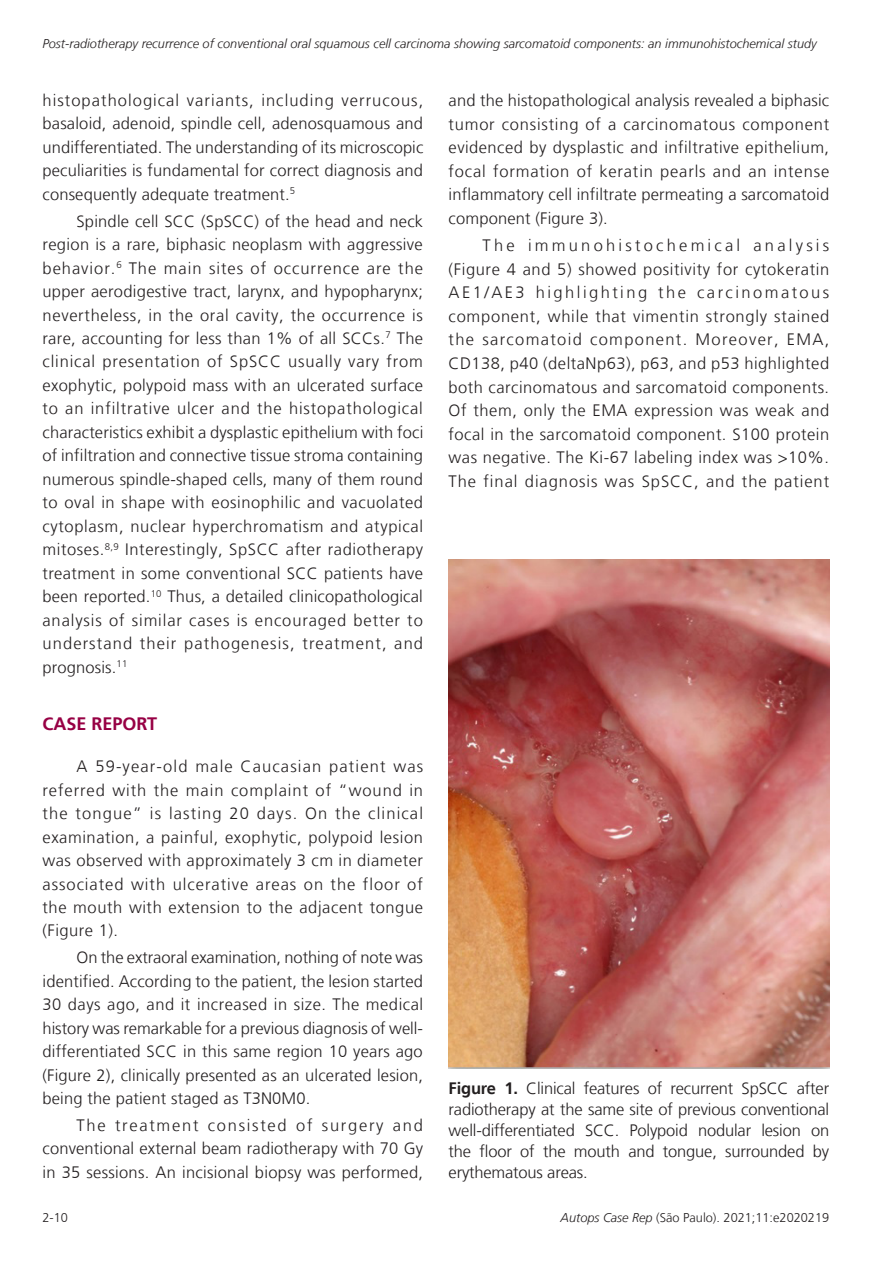
<style>
.page{position:relative;width:893px;height:1263px;background:#fff}
.page>*{position:absolute;margin:0;border:0;box-sizing:border-box;transform-origin:0 0}
.Heading1{font:700 18px "Frutiger LT";color:#970044}
.Paragraph{font:300 16.5px/23.4px "Frutiger LT";letter-spacing:.02em;color:#231f20;text-align:justify}
.FigureCaption{font:300 16.5px/21px "Frutiger LT";letter-spacing:-.01em;color:#231f20;text-align:justify}
.t1{font:italic 300 12.75px "Frutiger LT";color:#231f20}
.t2{font:300 12.75px "Frutiger LT";color:#231f20}
.s1{font-weight:700}
.s2{font-style:italic}
</style>
<div class="page">
<img style="left:449px;top:559px;width:380px;height:510px">
<p class="t1" style="left:43px;top:37px;width:776px">Post-radiotherapy recurrence of conventional oral squamous cell carcinoma showing sarcomatoid components: an immunohistochemical study</p>
<p class="Paragraph" style="left:43px;top:89px;width:382px">histopathological variants, including verrucous, basaloid, adenoid, spindle cell, adenosquamous and undifferentiated. The understanding of its microscopic peculiarities is fundamental for correct diagnosis and consequently adequate treatment.<sup>5</sup></p>
<p class="Paragraph" style="left:43px;top:209px;width:382px;text-indent:34px">Spindle cell SCC (SpSCC) of the head and neck region is a rare, biphasic neoplasm with aggressive behavior.<sup>6</sup> The main sites of occurrence are the upper aerodigestive tract, larynx, and hypopharynx; nevertheless, in the oral cavity, the occurrence is rare, accounting for less than 1% of all SCCs.<sup>7</sup> The clinical presentation of SpSCC usually vary from exophytic, polypoid mass with an ulcerated surface to an infiltrative ulcer and the histopathological characteristics exhibit a dysplastic epithelium with foci of infiltration and connective tissue stroma containing numerous spindle-shaped cells, many of them round to oval in shape with eosinophilic and vacuolated cytoplasm, nuclear hyperchromatism and atypical mitoses.<sup>8,9</sup> Interestingly, SpSCC after radiotherapy treatment in some conventional SCC patients have been reported.<sup>10</sup> Thus, a detailed clinicopathological analysis of similar cases is encouraged better to understand their pathogenesis, treatment, and prognosis.<sup>11</sup></p>
<p class="Heading1" style="left:43px;top:713px;width:116px">CASE REPORT</p>
<p class="Paragraph" style="left:43px;top:755px;width:382px;text-indent:34px">A 59-year-old male Caucasian patient was referred with the main complaint of “wound in the tongue” is lasting 20 days. On the clinical examination, a painful, exophytic, polypoid lesion was observed with approximately 3 cm in diameter associated with ulcerative areas on the floor of the mouth with extension to the adjacent tongue (Figure 1).</p>
<p class="Paragraph" style="left:43px;top:946px;width:382px;text-indent:34px">On the extraoral examination, nothing of note was identified. According to the patient, the lesion started 30 days ago, and it increased in size. The medical history was remarkable for a previous diagnosis of well&shy;differentiated SCC in this same region 10 years ago (Figure 2), clinically presented as an ulcerated lesion, being the patient staged as T3N0M0.</p>
<p class="Paragraph" style="left:43px;top:1114px;width:382px;text-indent:34px">The treatment consisted of surgery and conventional external beam radiotherapy with 70 Gy in 35 sessions. An incisional biopsy was performed,</p>
<p class="Paragraph" style="left:449px;top:89px;width:382px">and the histopathological analysis revealed a biphasic tumor consisting of a carcinomatous component evidenced by dysplastic and infiltrative epithelium, focal formation of keratin pearls and an intense inflammatory cell infiltrate permeating a sarcomatoid component (Figure 3).</p>
<p class="Paragraph" style="left:449px;top:234px;width:382px;text-indent:34px">The immunohistochemical analysis (Figure 4 and 5) showed positivity for cytokeratin AE1/AE3 highlighting the carcinomatous component, while that vimentin strongly stained the sarcomatoid component. Moreover, EMA, CD138, p40 (deltaNp63), p63, and p53 highlighted both carcinomatous and sarcomatoid components.<br>Of them, only the EMA expression was weak and focal in the sarcomatoid component. S100 protein was negative. The Ki-67 labeling index was &gt;10%.<br>The final diagnosis was SpSCC, and the patient</p>
<p class="FigureCaption" style="left:449px;top:1078px;width:382px"><span class="s1">Figure 1.</span> Clinical features of recurrent SpSCC after radiotherapy at the same site of previous conventional well-differentiated SCC. Polypoid nodular lesion on the floor of the mouth and tongue, surrounded by erythematous areas.</p>
<p class="t2" style="left:43px;top:1210px;width:27px">2-10</p>
<p class="t2" style="left:561px;top:1210px;width:270px"><span class="s2">Autops Case Rep</span> (São Paulo). 2021;11:e2020219</p>
</div>
